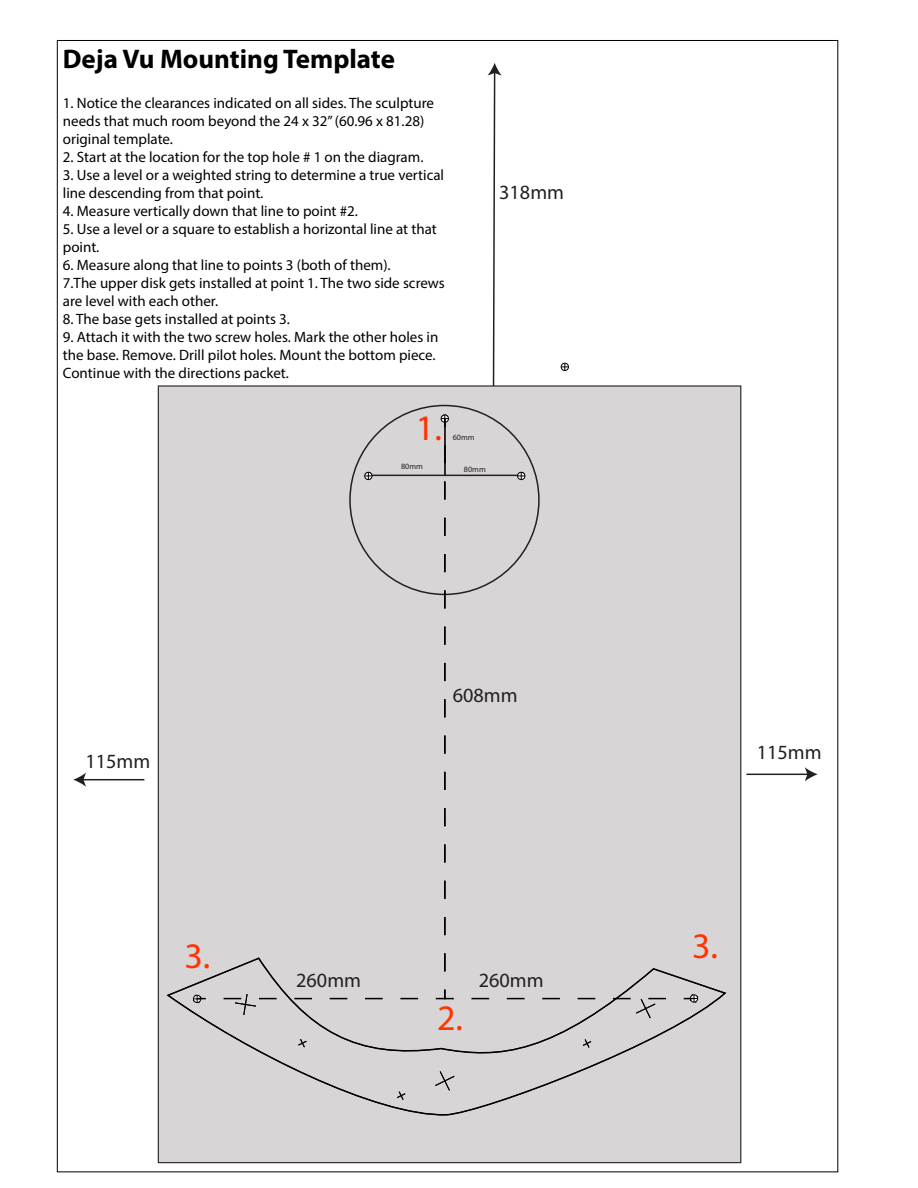
<style>
.page{position:relative;width:918px;height:1188px;background:#fff}
.page>*{position:absolute;margin:0;border:0;box-sizing:border-box;transform-origin:0 0}
.t1{font:36px "Myriad Pro";color:#f30}
.t2{font:700 27px "Myriad Pro";color:#000}
.t3{font:20.25px "Myriad Pro";color:#231f20}
.t4{font:15px/18px "Myriad Pro";color:#000}
.t5{font:8.1px "Myriad Pro";color:#231f20}
</style>
<div class="page">
<div style="left:158px;top:385px;width:583px;height:778px;background:#d7d5d5;border:1px solid #231f20"></div>
<hr style="left:746px;top:774px;width:63px;height:1px;background:#231f20">
<svg style="left:805px;top:767px;width:13px;height:14px"></svg>
<hr style="left:82px;top:779px;width:62px;height:1px;background:#231f20">
<svg style="left:73px;top:773px;width:13px;height:14px"></svg>
<svg style="left:167px;top:957px;width:559px;height:159px"></svg>
<svg style="left:297px;top:1038px;width:11px;height:10px"></svg>
<svg style="left:396px;top:1091px;width:10px;height:10px"></svg>
<svg style="left:582px;top:1038px;width:10px;height:11px"></svg>
<svg style="left:434px;top:1070px;width:21px;height:21px"></svg>
<svg style="left:487px;top:63px;width:15px;height:324px"></svg>
<div style="left:561px;top:363px;width:8px;height:8px;border:1px solid #000;border-radius:50%"></div>
<svg style="left:561px;top:363px;width:7px;height:8px"></svg>
<div style="left:364px;top:472px;width:8px;height:8px;border:1px solid #000;border-radius:50%"></div>
<svg style="left:684px;top:993px;width:15px;height:11px"></svg>
<svg style="left:463px;top:998px;width:203px;height:21px"></svg>
<svg style="left:365px;top:415px;width:160px;height:566px"></svg>
<svg style="left:434px;top:988px;width:21px;height:12px"></svg>
<svg style="left:215px;top:993px;width:203px;height:23px"></svg>
<svg style="left:192px;top:994px;width:14px;height:10px"></svg>
<h2 class="t2" style="left:63px;top:41px;width:334px">Deja Vu Mounting Template</h2>
<p class="t4" style="left:63px;top:93px;width:373px">1. Notice the clearances indicated on all sides. The sculpture needs that much room beyond the 24 x 32” (60.96 x 81.28) original template.</p>
<p class="t4" style="left:63px;top:147px;width:362px">2. Start at the location for the top hole # 1 on the diagram.</p>
<p class="t4" style="left:63px;top:165px;width:383px">3. Use a level or a weighted string to determine a true vertical line descending from that point.</p>
<p class="t4" style="left:63px;top:201px;width:297px">4. Measure vertically down that line to point #2.</p>
<p class="t4" style="left:63px;top:219px;width:376px">5. Use a level or a square to establish a horizontal line at that point.</p>
<p class="t4" style="left:63px;top:255px;width:383px">6. Measure along that line to points 3 (both of them).<br>7.The upper disk gets installed at point 1. The two side screws are level with each other.</p>
<p class="t4" style="left:63px;top:309px;width:229px">8. The base gets installed at points 3.</p>
<p class="t4" style="left:63px;top:327px;width:377px">9. Attach it with the two screw holes. Mark the other holes in the base. Remove. Drill pilot holes. Mount the bottom piece.<br>Continue with the directions packet.</p>
<h1 class="t1" style="left:416px;top:406px;width:27px">1.</h1>
<p class="t5" style="left:401px;top:461px;width:23px">80mm</p>
<p class="t5" style="left:453px;top:432px;width:23px">60mm</p>
<p class="t5" style="left:464px;top:465px;width:23px">80mm</p>
<h3 class="t3" style="left:499px;top:179px;width:66px">318mm</h3>
<h3 class="t3" style="left:85px;top:749px;width:66px">115mm</h3>
<h3 class="t3" style="left:453px;top:683px;width:66px">608mm</h3>
<h3 class="t3" style="left:757px;top:740px;width:66px">115mm</h3>
<h1 class="t1" style="left:184px;top:933px;width:27px">3.</h1>
<h1 class="t1" style="left:692px;top:923px;width:27px">3.</h1>
<h3 class="t3" style="left:296px;top:968px;width:66px">260mm</h3>
<h3 class="t3" style="left:479px;top:968px;width:66px">260mm</h3>
<h1 class="t1" style="left:437px;top:996px;width:27px">2.</h1>
</div>
